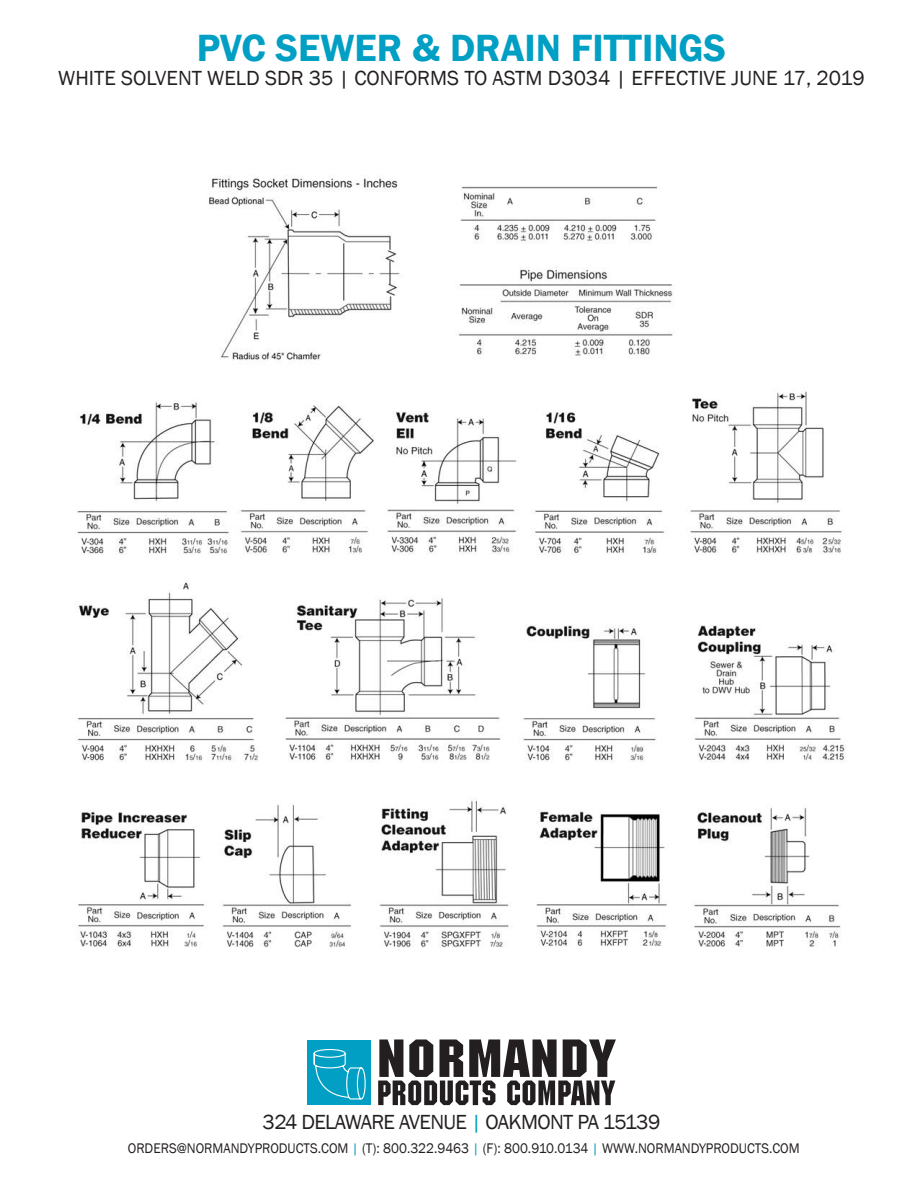
<style>
.page{position:relative;width:923px;height:1193px;background:#fff}
.page>*{position:absolute;margin:0;border:0;box-sizing:border-box;transform-origin:0 0}
.t1{font:600 39px "Franklin Gothic";color:#009fc3}
.t2{font:21px "Franklin Gothic";color:#231f20}
.t3{font:21px "Franklin Gothic";letter-spacing:-.03em;color:#231f20}
.t4{font:14.25px "Franklin Gothic";color:#231f20;scale:.94 1}
.s1{color:#009fc3}
</style>
<div class="page">
<img style="left:77px;top:175px;width:768px;height:773px">
<svg style="left:378px;top:1039px;width:238px;height:66px"></svg>
<div style="left:307px;top:1040px;width:64px;height:65px;background:#009fc3"></div>
<svg style="left:313px;top:1049px;width:53px;height:51px"></svg>
<h1 class="t1" style="left:197px;top:24px;width:531px">PVC SEWER &amp; DRAIN FITTINGS</h1>
<h2 class="t2" style="left:58px;top:65px;width:110px">WHITE SOLVENT</h2>
<h2 class="t2" style="left:207px;top:65px;width:545px">WELD SDR 35 | CONFOR MS TO ASTM D3034 | EFFECTIVE JUNE</h2>
<h2 class="t2" style="left:782px;top:65px;width:83px">17, 2019</h2>
<h2 class="t3" style="left:263px;top:1108px;width:399px">324 DELAWARE AVENUE <span class="s1">|</span> OAKMO NT PA 15139</h2>
<p class="t4" style="left:128px;top:1138px;width:705px">ORDERS@NORMANDYPRODUCTS.COM <span class="s1">|</span> (T): 800.322.9463 <span class="s1">|</span> (F): 800.910.0134 <span class="s1">|</span> WWW.NORMANDYPRODUCTS.COM</p>
</div>
